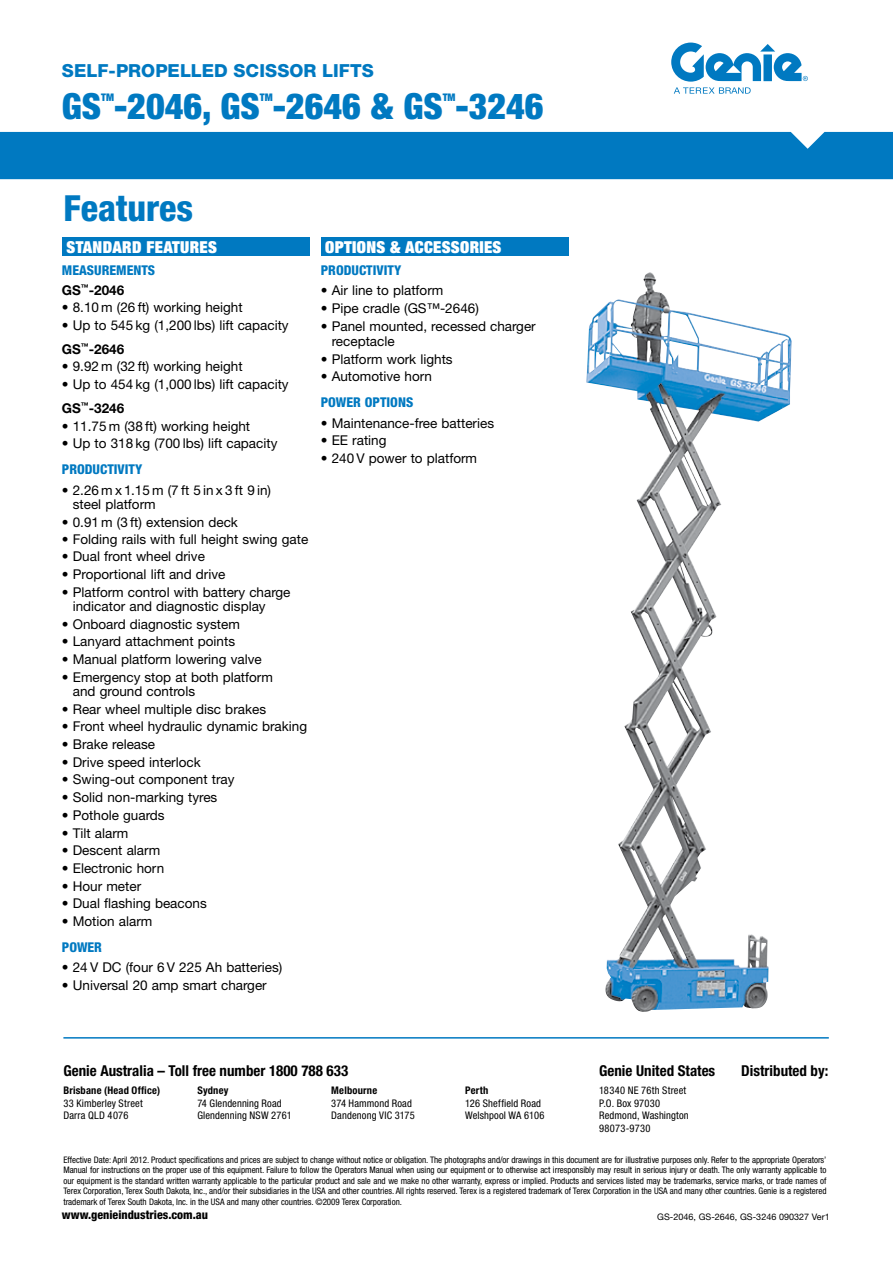
<style>
.page{position:relative;width:893px;height:1263px;background:#fff}
.page>*{position:absolute;margin:0;border:0;box-sizing:border-box;transform-origin:0 0}
.t1{font:900 condensed 36px "Helvetica Neue LT Std";color:#0079c1}
.t2{font:800 condensed 36px "Helvetica Neue LT Std";color:#0079c1}
.t3{font:800 18px "Helvetica Neue LT Std";letter-spacing:.005em;color:#0079c1}
.t4{font:900 condensed 16.5px "Helvetica Neue LT Std";letter-spacing:.02em;color:#fff}
.t5{font:700 condensed 15px "Helvetica Neue LT Std";color:#000}
.t6{font:13.5px/14.2px "Helvetica Neue LT Std";color:#000}
.t7{font:800 condensed 13.5px/19.6px "Helvetica Neue LT Std";color:#0079c1}
.t8{font:800 condensed 12px "Helvetica Neue LT Std";color:#000}
.t9{font:condensed 10.5px/12.6px "Helvetica Neue LT Std";letter-spacing:.015em;color:#000}
.t10{font:700 condensed 10.5px "Helvetica Neue LT Std";letter-spacing:.02em;color:#000}
.t11{font:900 condensed 10.5px "Helvetica Neue LT Std";color:#0079c1}
.t12{font:condensed 9px/10.5px "Helvetica Neue LT Std";letter-spacing:-.005em;color:#000;text-align:justify}
.t13{font:9px "Helvetica Neue LT Std";color:#000}
.s1{font-weight:700;font-stretch:normal;color:#000}
.s2{font-weight:700}
</style>
<div class="page">
<div style="left:0;top:132px;width:893px;height:47px;background:#0079c1"></div>
<svg style="left:671px;top:43px;width:137px;height:51px"></svg>
<img style="left:586px;top:272px;width:206px;height:740px">
<div style="left:62px;top:237px;width:248px;height:19px;background:#0079c1"></div>
<div style="left:321px;top:237px;width:248px;height:19px;background:#0079c1"></div>
<hr style="left:63px;top:1037px;width:766px;height:1px;background:#0079c1">
<h2 class="t3" style="left:62px;top:60px;width:313px">SELF-PROPELLED SCISSOR LIFTS</h2>
<h1 class="t1" style="left:62px;top:84px;width:483px">GS -2046, GS -2646 &amp; GS -3246</h1>
<p class="t11" style="left:101px;top:91px;width:14px">TM</p>
<p class="t11" style="left:260px;top:91px;width:14px">TM</p>
<p class="t11" style="left:443px;top:91px;width:14px">TM</p>
<h1 class="t2" style="left:64px;top:186px;width:131px">Features</h1>
<p class="t4" style="left:67px;top:236px;width:152px">STANDARD FEATURES</p>
<p class="t4" style="left:325px;top:236px;width:178px">OPTIONS &amp; ACCESSORIES</p>
<p class="t7" style="left:62px;top:260px;width:95px">MEASUREMENTS<br><span class="s1">GS</span><sup>™</sup><span class="s1">-2046</span></p>
<p class="t6" style="left:62px;top:300px;width:182px">• 8.10 m (26 ft) working height</p>
<p class="t6" style="left:62px;top:313px;width:228px;line-height:23.7px">• Up to 545 kg (1,200 lbs) lift capacity<br><span class="s2">GS</span><sup>™</sup><span class="s2">-2646</span></p>
<p class="t6" style="left:62px;top:359px;width:182px">• 9.92 m (32 ft) working height</p>
<p class="t6" style="left:62px;top:372px;width:228px;line-height:23.7px">• Up to 454 kg (1,000 lbs) lift capacity<br><span class="s2">GS</span><sup>™</sup><span class="s2">-3246</span></p>
<p class="t6" style="left:62px;top:418px;width:190px">• 11.75 m (38 ft) working height</p>
<p class="t6" style="left:62px;top:436px;width:217px">• Up to 318 kg (700 lbs) lift capacity</p>
<p class="t7" style="left:62px;top:459px;width:82px">PRODUCTIVITY</p>
<p class="t6" style="left:73px;top:482px;width:200px;text-indent:-11px">• 2.26 m x 1.15 m (7 ft 5 in x 3 ft 9 in) steel platform</p>
<p class="t6" style="left:62px;top:514px;width:178px">• 0.91 m (3 ft) extension deck</p>
<p class="t6" style="left:62px;top:531px;width:248px">• Folding rails with full height swing gate</p>
<p class="t6" style="left:62px;top:549px;width:145px">• Dual front wheel drive</p>
<p class="t6" style="left:62px;top:567px;width:165px">• Proportional lift and drive</p>
<p class="t6" style="left:73px;top:584px;width:219px;text-indent:-11px">• Platform control with battery charge indicator and diagnostic display</p>
<p class="t6" style="left:62px;top:616px;width:179px">• Onboard diagnostic system</p>
<p class="t6" style="left:62px;top:634px;width:175px">• Lanyard attachment points</p>
<p class="t6" style="left:62px;top:652px;width:201px">• Manual platform lowering valve</p>
<p class="t6" style="left:73px;top:670px;width:202px;text-indent:-11px">• Emergency stop at both platform and ground controls</p>
<p class="t6" style="left:62px;top:701px;width:206px">• Rear wheel multiple disc brakes</p>
<p class="t6" style="left:62px;top:719px;width:247px">• Front wheel hydraulic dynamic braking</p>
<p class="t6" style="left:62px;top:737px;width:95px">• Brake release</p>
<p class="t6" style="left:62px;top:755px;width:140px">• Drive speed interlock</p>
<p class="t6" style="left:62px;top:772px;width:174px">• Swing-out component tray</p>
<p class="t6" style="left:62px;top:790px;width:157px">• Solid non-marking tyres</p>
<p class="t6" style="left:62px;top:808px;width:104px">• Pothole guards</p>
<p class="t6" style="left:62px;top:825px;width:68px">• Tilt alarm</p>
<p class="t6" style="left:62px;top:843px;width:100px">• Descent alarm</p>
<p class="t6" style="left:62px;top:861px;width:104px">• Electronic horn</p>
<p class="t6" style="left:62px;top:878px;width:81px">• Hour meter</p>
<p class="t6" style="left:62px;top:896px;width:146px">• Dual flashing beacons</p>
<p class="t6" style="left:62px;top:914px;width:92px">• Motion alarm</p>
<p class="t7" style="left:62px;top:937px;width:42px">POWER</p>
<p class="t6" style="left:62px;top:960px;width:222px">• 24 V DC (four 6 V 225 Ah batteries)</p>
<p class="t6" style="left:62px;top:978px;width:206px">• Universal 20 amp smart charger</p>
<p class="t7" style="left:321px;top:260px;width:82px">PRODUCTIVITY</p>
<p class="t6" style="left:321px;top:283px;width:124px">• Air line to platform</p>
<p class="t6" style="left:321px;top:301px;width:160px">• Pipe cradle (GS™-2646)</p>
<p class="t6" style="left:332px;top:318px;width:206px;line-height:15px;text-indent:-11px">• Panel mounted, recessed charger receptacle</p>
<p class="t6" style="left:321px;top:351px;width:133px">• Platform work lights</p>
<p class="t6" style="left:321px;top:369px;width:113px">• Automotive horn</p>
<p class="t7" style="left:321px;top:392px;width:94px">POWER OPTIONS</p>
<p class="t6" style="left:321px;top:415px;width:175px">• Maintenance-free batteries</p>
<p class="t6" style="left:321px;top:433px;width:67px">• EE rating</p>
<p class="t6" style="left:321px;top:451px;width:158px">• 240 V power to platform</p>
<p class="t5" style="left:63px;top:1061px;width:286px">Genie Australia – Toll free number 1800 788 633</p>
<p class="t5" style="left:741px;top:1061px;width:89px">Distributed by:</p>
<p class="t9" style="left:599px;top:1084px;width:91px">18340 NE 76th Street<br>P.O. Box 97030<br>Redmond, Washington<br>98073-9730</p>
<p class="t5" style="left:599px;top:1061px;width:118px">Genie United States</p>
<p class="t10" style="left:63px;top:1084px;width:98px">Brisbane (Head Office)</p>
<p class="t9" style="left:63px;top:1097px;width:81px">33 Kimberley Street<br>Darra QLD 4076</p>
<p class="t10" style="left:197px;top:1084px;width:33px">Sydney</p>
<p class="t9" style="left:197px;top:1097px;width:96px">74 Glendenning Road<br>Glendenning NSW 2761</p>
<p class="t10" style="left:331px;top:1084px;width:47px">Melbourne</p>
<p class="t9" style="left:331px;top:1097px;width:85px">374 Hammond Road<br>Dandenong VIC 3175</p>
<p class="t10" style="left:465px;top:1084px;width:25px">Perth</p>
<p class="t9" style="left:465px;top:1097px;width:81px">126 Sheffield Road<br>Welshpool WA 6106</p>
<p class="t12" style="left:63px;top:1154px;width:765px">Effective Date: April 2012. Product specifications and prices are subject to change without notice or obligation. The photographs and/or drawings in this document are for illustrative purposes only. Refer to the appropriate Operators’ Manual for instructions on the proper use of this equipment. Failure to follow the Operators Manual when using our equipment or to otherwise act irresponsibly may result in serious injury or death. The only warranty applicable to our equipment is the standard written warranty applicable to the particular product and sale and we make no other warranty, express or implied. Products and services listed may be trademarks, service marks, or trade names of Terex Corporation, Terex South Dakota, Inc., and/or their subsidiaries in the USA and other countries. All rights reserved. Terex is a registered trademark of Terex Corporation in the USA and many other countries. Genie is a registered trademark of Terex South Dakota, Inc. in the USA and many other countries. ©2009 Terex Corporation.</p>
<p class="t8" style="left:62px;top:1207px;width:148px">www.genieindustries.com.au</p>
<p class="t13" style="left:657px;top:1212px;width:174px">GS-2046, GS-2646, GS-3246 090327 Ver1</p>
</div>
